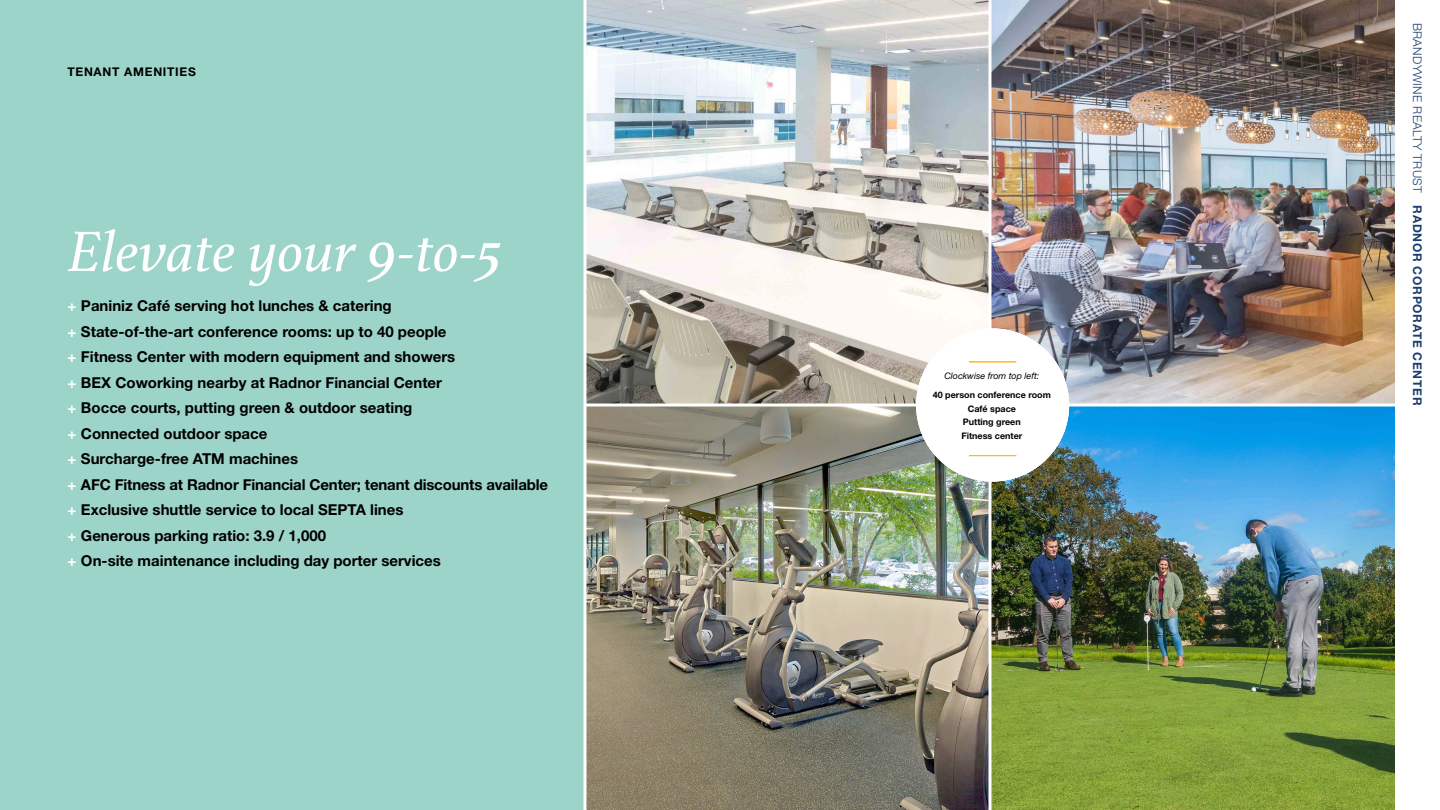
<style>
.page{position:relative;width:1440px;height:810px;background:#fff}
.page>*{position:absolute;margin:0;border:0;box-sizing:border-box;transform-origin:0 0}
.t1{font:italic 60px "Athelas";color:#fff}
.t2{font:700 15px/25.5px "Helvetica Neue LT Std";color:#000}
.t3{font:300 12px "Helvetica Neue LT Std";letter-spacing:.03em;color:#1b3e6e}
.t4{font:700 12px "Helvetica Neue LT Std";letter-spacing:.06em;color:#000}
.t5{font:700 9px/13.5px "Helvetica Neue LT Std";color:#000;text-align:center}
.t6{font:italic 9px "Helvetica Neue LT Std";color:#000}
.s1{color:#fff}
.s2{font-weight:700}
</style>
<div class="page">
<img style="left:586px;top:0;width:809px;height:810px">
<img style="left:586px;top:406px;width:402px;height:404px">
<div style="left:0;top:0;width:585px;height:810px;background:#9dd4c9"></div>
<hr style="left:586px;top:404px;width:810px;height:2px;background:#fff">
<hr style="left:584px;top:0;width:2px;height:810px;background:#fff">
<svg style="left:988px;top:0;width:4px;height:810px"></svg>
<div style="left:916px;top:328px;width:153px;height:154px;background:#fff;border-radius:50%"></div>
<hr style="left:969px;top:362px;width:47px;height:1px;background:#ffb71b">
<hr style="left:969px;top:455px;width:47px;height:1px;background:#ffb71b">
<p class="t4" style="left:68px;top:64px;width:130px">TENANT AMENITIES</p>
<h1 class="t1" style="left:68px;top:204px;width:436px">Elevate your 9-to-5</h1>
<p class="t2" style="left:67px;top:293px;width:482px"><span class="s1">+</span> Paniniz Café serving hot lunches &amp; catering<br><span class="s1">+</span> State-of-the-art conference rooms: up to 40 people<br><span class="s1">+</span> Fitness Center with modern equipment and showers<br><span class="s1">+</span> BEX Coworking nearby at Radnor Financial Center<br><span class="s1">+</span> Bocce courts, putting green &amp; outdoor seating<br><span class="s1">+</span> Connected outdoor space<br><span class="s1">+</span> Surcharge-free ATM machines<br><span class="s1">+</span> AFC Fitness at Radnor Financial Center; tenant discounts available <span class="s1">+</span> Exclusive shuttle service to local SEPTA lines<br><span class="s1">+</span> Generous parking ratio: 3.9 / 1,000<br><span class="s1">+</span> On-site maintenance including day porter services</p>
<p class="t6" style="left:944px;top:370px;width:96px">Clockwise from top left:</p>
<p class="t5" style="left:933px;top:388px;width:120px">40 person conference room<br>Café space<br>Putting green<br>Fitness center</p>
<p class="t3" style="left:1425px;top:22px;width:384px;rotate:90deg">BRANDYWINE REALTY TRUST <span class="s2">RADNOR CORPORATE CENTER</span></p>
</div>
